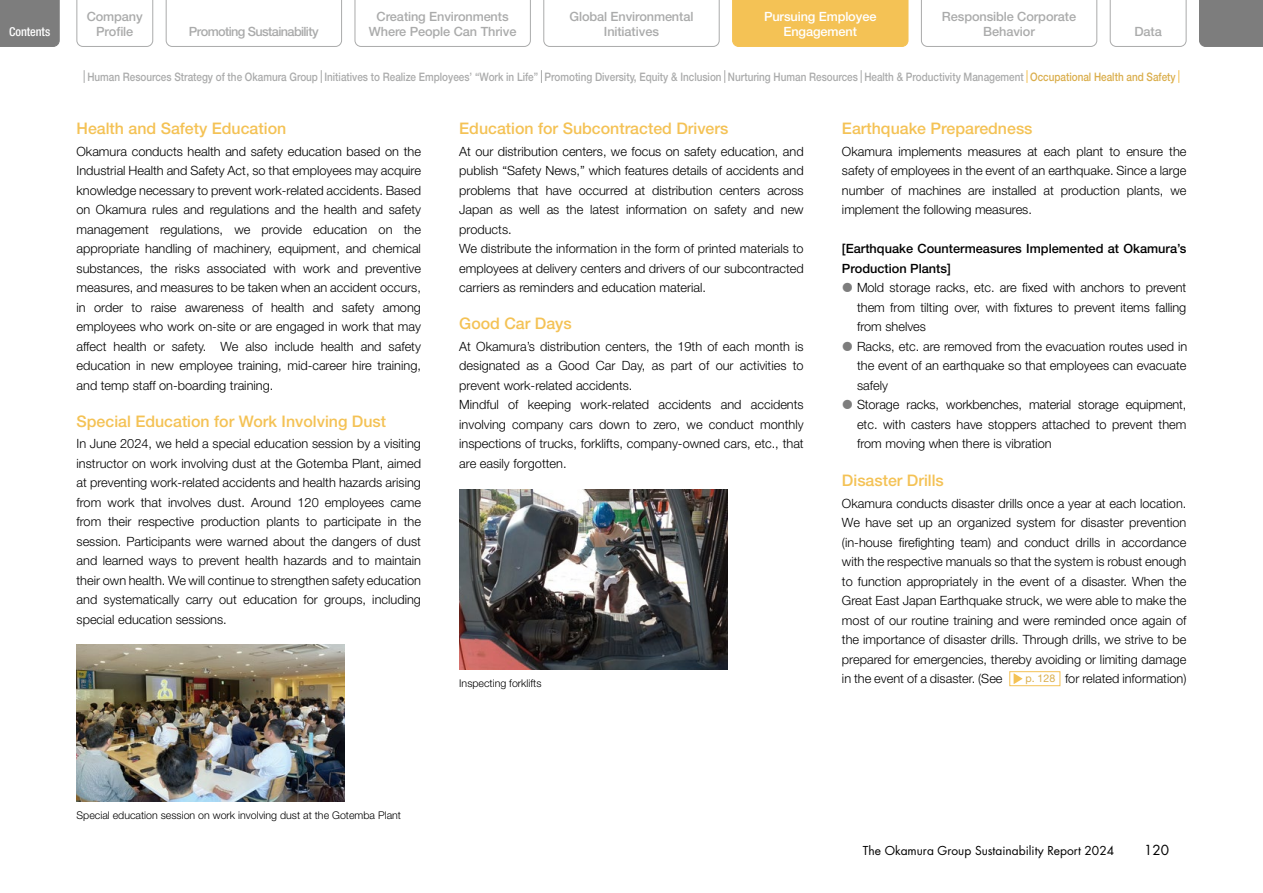
<style>
.page{position:relative;width:1263px;height:893px;background:#fff}
.page>*{position:absolute;margin:0;border:0;box-sizing:border-box;transform-origin:0 0}
.t1{font:500 15.9px "Helvetica Neue LT Std";color:#f4c255}
.t2{font:13.5px "Futura Std";color:#000}
.t3{font:300 12.75px/19.5px "Helvetica Neue LT Std";color:#000;text-align:justify}
.t4{font:500 12.75px/14.9px "Helvetica Neue LT Std";letter-spacing:-.01em;color:#aaabab;text-align:center}
.t5{font:500 12.75px/19.5px "Helvetica Neue LT Std";color:#000}
.t6{font:500 12.75px/14.9px "Helvetica Neue LT Std";letter-spacing:-.01em;color:#fff;text-align:center}
.t7{font:500 12.75px "Helvetica Neue LT Std";letter-spacing:-.05em;color:#aaabab}
.t8{font:500 condensed 12.15px "Helvetica Neue LT Std";letter-spacing:-.005em;color:#fff}
.t9{font:12px "Futura Std";color:#000}
.t10{font:500 11.7px "Helvetica Neue LT Std";color:#aaabab;scale:.85 1}
.t11{font:300 10.65px "Helvetica Neue LT Std";color:#000}
.s1{color:#daae4c}
.s2{font-weight:400;font-size:10.65px;color:#daae4c}
</style>
<div class="page">
<div style="left:732px;top:0;width:176px;height:47px;background:#f4c255"></div>
<svg style="left:84px;top:70px;width:1px;height:13px"></svg>
<svg style="left:321px;top:70px;width:1px;height:13px"></svg>
<svg style="left:541px;top:70px;width:1px;height:13px"></svg>
<svg style="left:724px;top:70px;width:1px;height:13px"></svg>
<svg style="left:861px;top:70px;width:1px;height:13px"></svg>
<svg style="left:1026px;top:70px;width:1px;height:13px"></svg>
<svg style="left:1178px;top:70px;width:1px;height:13px"></svg>
<img style="left:459px;top:489px;width:268px;height:181px">
<img style="left:77px;top:644px;width:267px;height:157px">
<svg style="left:1013px;top:673px;width:9px;height:11px"></svg>
<div style="left:1009px;top:671px;width:51px;height:15px;border:1px solid #f4c255"></div>
<div style="left:1199px;top:0;width:64px;height:47px;background:#7d7d7d"></div>
<div style="left:0;top:0;width:60px;height:47px;background:#7d7d7d"></div>
<svg style="left:1110px;top:0;width:76px;height:47px"></svg>
<svg style="left:921px;top:0;width:176px;height:47px"></svg>
<svg style="left:543px;top:0;width:176px;height:47px"></svg>
<svg style="left:355px;top:0;width:176px;height:47px"></svg>
<svg style="left:166px;top:0;width:176px;height:47px"></svg>
<svg style="left:77px;top:0;width:76px;height:47px"></svg>
<p class="t4" style="left:87px;top:9px;width:58px">Company<br>Profile</p>
<p class="t4" style="left:377px;top:9px;width:134px">Creating Environments</p>
<p class="t4" style="left:569px;top:9px;width:125px">Global Environmental<br>Initiatives</p>
<p class="t4" style="left:942px;top:9px;width:136px">Responsible Corporate<br>Behavior</p>
<p class="t6" style="left:764px;top:9px;width:114px">Pursuing Employee<br>Engagement</p>
<p class="t7" style="left:189px;top:24px;width:131px">Promoting Sustainability</p>
<p class="t4" style="left:369px;top:24px;width:149px">Where People Can Thrive</p>
<p class="t8" style="left:9px;top:25px;width:42px">Contents</p>
<p class="t4" style="left:1134px;top:24px;width:29px">Data</p>
<p class="t10" style="left:87px;top:70px;width:1282px">Human Resources Strategy of the Okamura Group Initiatives to Realize Employees’ “Work in Life” Promoting Diversity, Equity &amp; Inclusion Nurturing Human Resources Health &amp; Productivity Management <span class="s1">Occupational Health and Safety</span></p>
<p class="t1" style="left:77px;top:119px;width:211px">Health and Safety Education</p>
<p class="t3" style="left:77px;top:141px;width:346px">Okamura conducts health and safety education based on the Industrial Health and Safety Act, so that employees may acquire knowledge necessary to prevent work-related accidents. Based on Okamura rules and regulations and the health and safety management regulations, we provide education on the appropriate handling of machinery, equipment, and chemical substances, the risks associated with work and preventive measures, and measures to be taken when an accident occurs, in order to raise awareness of health and safety among employees who work on-site or are engaged in work that may affect health or safety. We also include health and safety education in new employee training, mid-career hire training, and temp staff on-boarding training.</p>
<p class="t1" style="left:77px;top:412px;width:311px">Special Education for Work Involving Dust</p>
<p class="t3" style="left:77px;top:434px;width:346px">In June 2024, we held a special education session by a visiting instructor on work involving dust at the Gotemba Plant, aimed at preventing work-related accidents and health hazards arising from work that involves dust. Around 120 employees came from their respective production plants to participate in the session. Participants were warned about the dangers of dust and learned ways to prevent health hazards and to maintain their own health. We will continue to strengthen safety education and systematically carry out education for groups, including special education sessions.</p>
<p class="t1" style="left:459px;top:119px;width:271px">Education for Subcontracted Drivers</p>
<p class="t3" style="left:459px;top:141px;width:346px;text-align:left">At our distribution centers, we focus on safety education, and publish “Safety News,” which features details of accidents and problems that have occurred at distribution centers across Japan as well as the latest information on safety and new products.<br>We distribute the information in the form of printed materials to employees at delivery centers and drivers of our subcontracted carriers as reminders and education material.</p>
<p class="t1" style="left:459px;top:314px;width:114px">Good Car Days</p>
<p class="t3" style="left:459px;top:336px;width:346px;text-align:left">At Okamura’s distribution centers, the 19th of each month is designated as a Good Car Day, as part of our activities to prevent work-related accidents.<br>Mindful of keeping work-related accidents and accidents involving company cars down to zero, we conduct monthly inspections of trucks, forklifts, company-owned cars, etc., that are easily forgotten.</p>
<p class="t1" style="left:842px;top:119px;width:192px">Earthquake Preparedness</p>
<p class="t3" style="left:842px;top:141px;width:346px">Okamura implements measures at each plant to ensure the safety of employees in the event of an earthquake. Since a large number of machines are installed at production plants, we implement the following measures.</p>
<p class="t5" style="left:842px;top:239px;width:346px">[Earthquake Countermeasures Implemented at Okamura’s<br>Production Plants]</p>
<p class="t3" style="left:857px;top:278px;width:332px;text-align:left">Mold storage racks, etc. are fixed with anchors to prevent them from tilting over, with fixtures to prevent items falling from shelves<br>Racks, etc. are removed from the evacuation routes used in the event of an earthquake so that employees can evacuate safely<br>Storage racks, workbenches, material storage equipment, etc. with casters have stoppers attached to prevent them from moving when there is vibration</p>
<p class="t1" style="left:842px;top:471px;width:103px">Disaster Drills</p>
<p class="t3" style="left:842px;top:493px;width:346px">Okamura conducts disaster drills once a year at each location.<br>We have set up an organized system for disaster prevention (in-house firefighting team) and conduct drills in accordance with the respective manuals so that the system is robust enough to function appropriately in the event of a disaster. When the Great East Japan Earthquake struck, we were able to make the most of our routine training and were reminded once again of the importance of disaster drills. Through drills, we strive to be prepared for emergencies, thereby avoiding or limiting damage in the event of a disaster. (See</p>
<p class="t3" style="left:1025px;top:668px;width:163px"><span class="s2">p. 128</span> for related information)</p>
<p class="t11" style="left:459px;top:677px;width:84px">Inspecting forklifts</p>
<p class="t11" style="left:77px;top:809px;width:326px">Special education session on work involving dust at the Gotemba Plant</p>
<p class="t9" style="left:863px;top:843px;width:253px">The Okamura Group Sustainability Report 2024</p>
<p class="t2" style="left:1144px;top:841px;width:26px">120</p>
</div>
